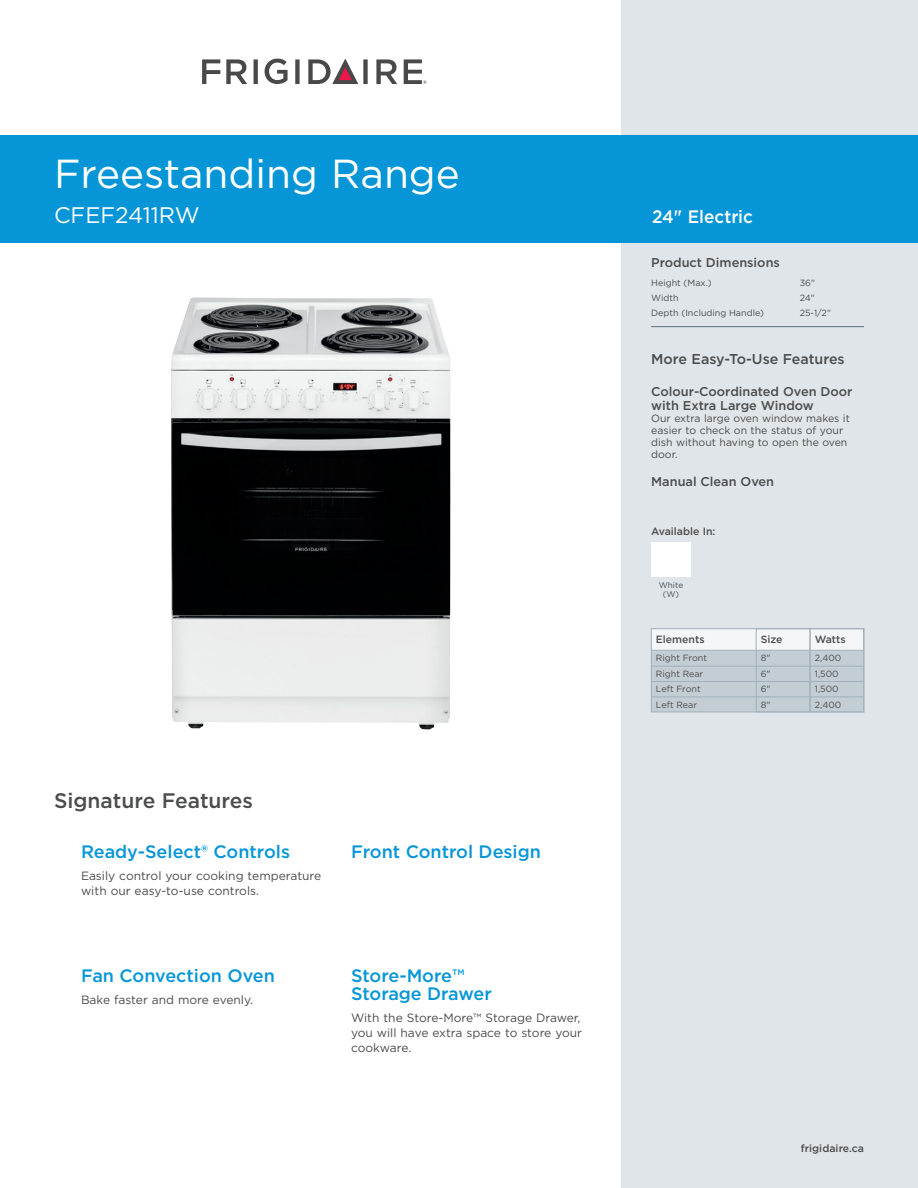
<style>
.page{position:relative;width:918px;height:1188px;background:#fff}
.page>*{position:absolute;margin:0;border:0;box-sizing:border-box;transform-origin:0 0}
.t1{font:40.5px "Gotham";color:#fff}
.t2{font:22.5px "Gotham";color:#fff}
.t3{font:500 21px "Gotham";color:#4b4c4d}
.t4{font:500 18px/18px "Gotham";color:#0696d7}
.t5{font:500 18px "Gotham";color:#fff;scale:.95 1}
.t6{font:500 14.25px "Gotham";color:#4b4c4d}
.t7{font:500 12.75px/14.2px "Gotham";color:#4b4c4d}
.t8{font:12px/15px "Gotham";color:#4b4c4d}
.t9{font:10.5px/12px "Gotham";color:#4b4c4d}
.t10{font:500 10.5px "Gotham";color:#4b4c4d}
.t11{font:9px/15.3px "Gotham";color:#4b4c4d}
.t12{font:8.25px/9px "Gotham";color:#4b4c4d;text-align:center}
</style>
<div class="page">
<div style="left:621px;top:0;width:297px;height:1188px;background:#dfe5e9"></div>
<svg style="left:265px;top:59px;width:23px;height:25px"></svg>
<svg style="left:202px;top:59px;width:18px;height:25px"></svg>
<svg style="left:226px;top:59px;width:21px;height:25px"></svg>
<svg style="left:254px;top:59px;width:4px;height:25px"></svg>
<svg style="left:295px;top:59px;width:5px;height:25px"></svg>
<svg style="left:376px;top:59px;width:21px;height:25px"></svg>
<svg style="left:308px;top:59px;width:60px;height:25px"></svg>
<svg style="left:404px;top:59px;width:23px;height:25px"></svg>
<hr style="left:651px;top:326px;width:213px;height:1px;background:#5b6f7b">
<div style="left:0;top:135px;width:918px;height:108px;background:#0696d7"></div>
<img style="left:171px;top:297px;width:279px;height:432px">
<div style="left:651px;top:629px;width:213px;height:83px;background:#c3cdd4"></div>
<div style="left:651px;top:629px;width:212px;height:21px;background:#f4f6f7"></div>
<hr style="left:651px;top:650px;width:212px;height:1px;background:#a2b1bb">
<hr style="left:651px;top:666px;width:212px;height:1px;background:#a2b1bb">
<hr style="left:651px;top:681px;width:212px;height:1px;background:#a2b1bb">
<hr style="left:651px;top:697px;width:212px;height:1px;background:#a2b1bb">
<div style="left:651px;top:629px;width:213px;height:83px;border:1px solid #a2b1bb"></div>
<div style="left:810px;top:629px;width:54px;height:83px;border:1px solid #a2b1bb"></div>
<div style="left:756px;top:629px;width:54px;height:83px;border:1px solid #a2b1bb"></div>
<div style="left:651px;top:542px;width:40px;height:35px;background:#fff"></div>
<h1 class="t1" style="left:54px;top:147px;width:407px">Freestanding Range</h1>
<h2 class="t2" style="left:54px;top:201px;width:147px">CFEF2411RW</h2>
<h1 class="t1" style="left:54px;top:147px;width:342px">Drop-In Cooktop</h1>
<h2 class="t2" style="left:54px;top:201px;width:159px">FP C3085K S</h2>
<h3 class="t5" style="left:648px;top:205px;width:109px">30" Electric</h3>
<h3 class="t5" style="left:652px;top:205px;width:108px">24" Electric</h3>
<p class="t7" style="left:651px;top:255px;width:130px">Product Dimensions</p>
<p class="t11" style="left:651px;top:275px;width:62px">Height (Max.)</p>
<p class="t11" style="left:800px;top:275px;width:17px">36"</p>
<p class="t11" style="left:651px;top:290px;width:29px">Width</p>
<p class="t11" style="left:800px;top:290px;width:17px">24"</p>
<p class="t11" style="left:651px;top:305px;width:114px">Depth (Including Handle)</p>
<p class="t11" style="left:800px;top:305px;width:33px">25-1/2"</p>
<p class="t6" style="left:651px;top:350px;width:195px">More Easy-To-Use Features</p>
<p class="t7" style="left:651px;top:384px;width:203px">Colour-Coordinated Oven Door with Extra Large Window</p>
<p class="t9" style="left:651px;top:412px;width:200px">Our extra large oven window makes it easier to check on the status of your dish without having to open the oven door.</p>
<p class="t7" style="left:651px;top:474px;width:124px">Manual Clean Oven</p>
<p class="t10" style="left:651px;top:524px;width:66px">Available In:</p>
<h3 class="t3" style="left:54px;top:787px;width:201px">Signature Features</h3>
<h3 class="t4" style="left:81px;top:843px;width:211px">Ready-Select® Controls</h3>
<p class="t8" style="left:81px;top:868px;width:242px">Easily control your cooking temperature with our easy-to-use controls.</p>
<h3 class="t4" style="left:81px;top:967px;width:195px">Fan Convection Oven</h3>
<p class="t8" style="left:81px;top:992px;width:174px">Bake faster and more evenly.</p>
<h3 class="t4" style="left:351px;top:843px;width:191px">Front Control Design</h3>
<h3 class="t4" style="left:351px;top:967px;width:142px">Store-More™<br>Storage Drawer</h3>
<p class="t8" style="left:351px;top:1010px;width:233px">With the Store-More™ Storage Drawer, you will have extra space to store your cookware.</p>
<p class="t12" style="left:659px;top:580px;width:26px">White (W)</p>
<p class="t10" style="left:656px;top:632px;width:50px">Elements</p>
<p class="t11" style="left:656px;top:650px;width:53px">Right Front<br>Right Rear<br>Left Front<br>Left Rear</p>
<p class="t10" style="left:761px;top:632px;width:23px">Size</p>
<p class="t11" style="left:761px;top:650px;width:11px;text-align:justify">8" 6" 6" 8"</p>
<p class="t10" style="left:815px;top:632px;width:32px">Watts</p>
<p class="t11" style="left:815px;top:650px;width:28px">2,400<br>1,500<br>1,500<br>2,400</p>
<p class="t10" style="left:801px;top:1141px;width:65px">frigidaire.ca</p>
</div>
